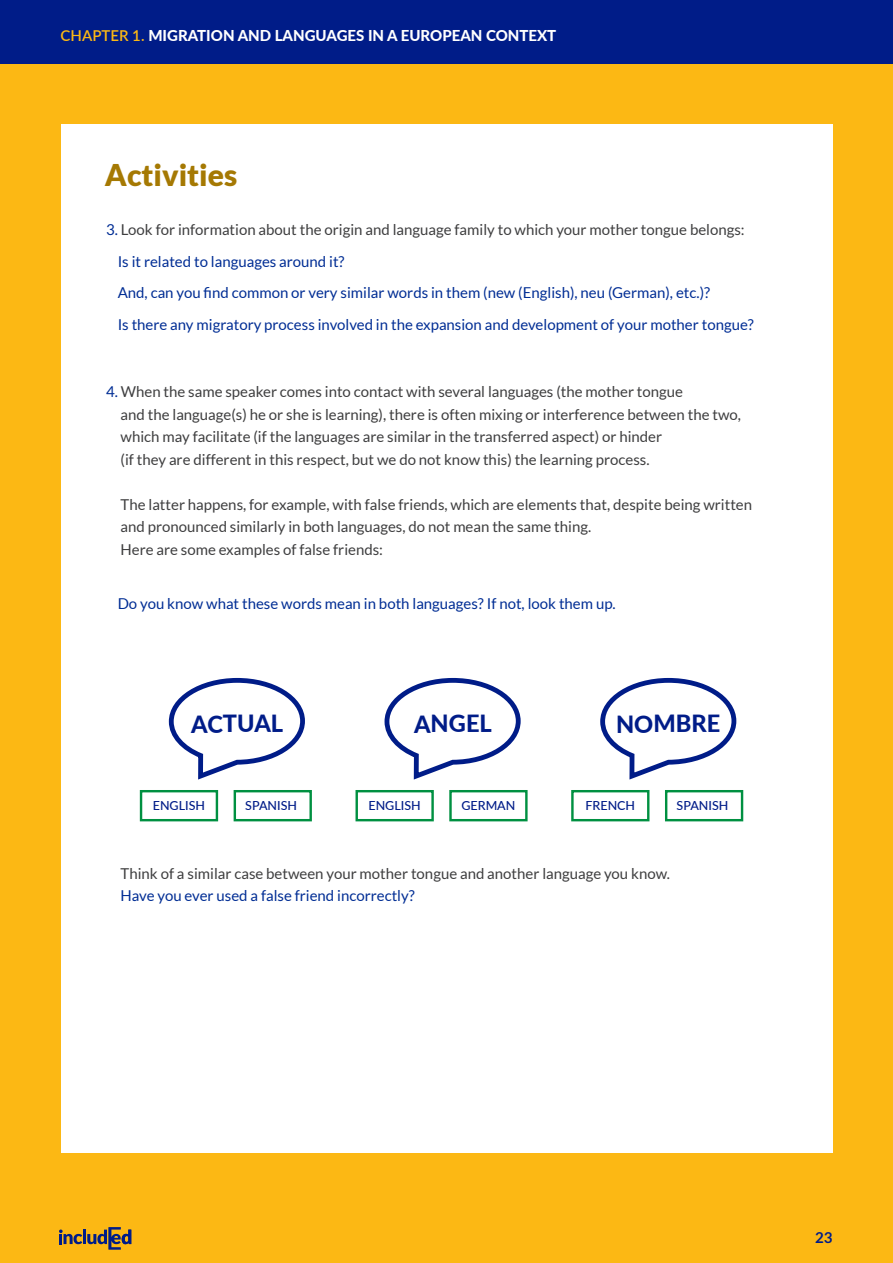
<style>
.page{position:relative;width:893px;height:1263px;background:#fff}
.page>*{position:absolute;margin:0;border:0;box-sizing:border-box;transform-origin:0 0}
.t1{font:900 30px "Lato";color:#a57903}
.t2{font:800 23.7px "Lato";letter-spacing:-.01em;color:#001c88}
.t3{font:15px "Lato";color:#3e3e3f}
.t4{font:15px "Lato";color:#002d94}
.t5{font:800 15px "Lato";color:#fff}
.t6{font:700 15px "Lato";color:#001c88}
.t7{font:500 12.45px "Lato";color:#001c88}
.s1{font-weight:600;color:#fcb814}
.s2{color:#002d94}
</style>
<div class="page">
<div style="left:0;top:1213px;width:893px;height:50px;background:#fcb814"></div>
<svg style="left:59px;top:1227px;width:72px;height:23px"></svg>
<div style="left:0;top:0;width:893px;height:64px;background:#001c88"></div>
<div style="left:0;top:65px;width:893px;height:1152px;background:#fcb814"></div>
<div style="left:61px;top:124px;width:772px;height:1029px;background:#fff"></div>
<svg style="left:171px;top:678px;width:134px;height:102px"></svg>
<div style="left:140px;top:790px;width:78px;height:31px;border:2px solid #009041"></div>
<div style="left:234px;top:790px;width:78px;height:31px;border:2px solid #009041"></div>
<svg style="left:387px;top:678px;width:134px;height:102px"></svg>
<div style="left:355px;top:790px;width:79px;height:31px;border:2px solid #009041"></div>
<div style="left:449px;top:790px;width:79px;height:31px;border:2px solid #009041"></div>
<svg style="left:602px;top:678px;width:135px;height:102px"></svg>
<div style="left:571px;top:790px;width:78px;height:31px;border:2px solid #009041"></div>
<div style="left:665px;top:790px;width:78px;height:31px;border:2px solid #009041"></div>
<p class="t5" style="left:61px;top:24px;width:497px"><span class="s1">CHAPTER 1.</span> MIGRATION AND LANGUAGES IN A EUROPEAN CONTEXT</p>
<p class="t1" style="left:105px;top:157px;width:134px">Activities</p>
<p class="t3" style="left:106px;top:222px;width:640px"><span class="s2">3.</span> Look for information about the origin and language family to which your mother tongue belongs:</p>
<p class="t4" style="left:118px;top:253px;width:228px">Is it related to languages around it?</p>
<p class="t4" style="left:118px;top:285px;width:594px">And, can you find common or very similar words in them (new (English), neu (German), etc.)?</p>
<p class="t4" style="left:118px;top:316px;width:638px">Is there any migratory process involved in the expansion and development of your mother tongue?</p>
<p class="t3" style="left:106px;top:384px;width:578px"><span class="s2">4.</span> When the same speaker comes into contact with several languages (the mother tongue</p>
<p class="t3" style="left:121px;top:406px;width:622px">and the language(s) he or she is learning), there is often mixing or interference between the two,</p>
<p class="t3" style="left:121px;top:429px;width:543px">which may facilitate (if the languages are similar in the transferred aspect) or hinder</p>
<p class="t3" style="left:121px;top:451px;width:530px">(if they are different in this respect, but we do not know this) the learning process.</p>
<p class="t3" style="left:121px;top:496px;width:633px">The latter happens, for example, with false friends, which are elements that, despite being written</p>
<p class="t3" style="left:121px;top:519px;width:472px">and pronounced similarly in both languages, do not mean the same thing.</p>
<p class="t3" style="left:121px;top:541px;width:264px">Here are some examples of false friends:</p>
<p class="t4" style="left:118px;top:595px;width:500px">Do you know what these words mean in both languages? If not, look them up.</p>
<p class="t2" style="left:191px;top:706px;width:94px">ACTUAL</p>
<p class="t7" style="left:153px;top:796px;width:54px">ENGLISH</p>
<p class="t7" style="left:245px;top:796px;width:53px">SPANISH</p>
<p class="t2" style="left:414px;top:706px;width:80px">ANGEL</p>
<p class="t7" style="left:368px;top:796px;width:54px">ENGLISH</p>
<p class="t7" style="left:461px;top:796px;width:55px">GERMAN</p>
<p class="t2" style="left:616px;top:706px;width:106px">NOMBRE</p>
<p class="t7" style="left:585px;top:796px;width:51px">FRENCH</p>
<p class="t7" style="left:677px;top:796px;width:53px">SPANISH</p>
<p class="t3" style="left:121px;top:865px;width:551px">Think of a similar case between your mother tongue and another language you know.</p>
<p class="t4" style="left:121px;top:888px;width:296px">Have you ever used a false friend incorrectly?</p>
<p class="t6" style="left:815px;top:1229px;width:19px">23</p>
</div>
